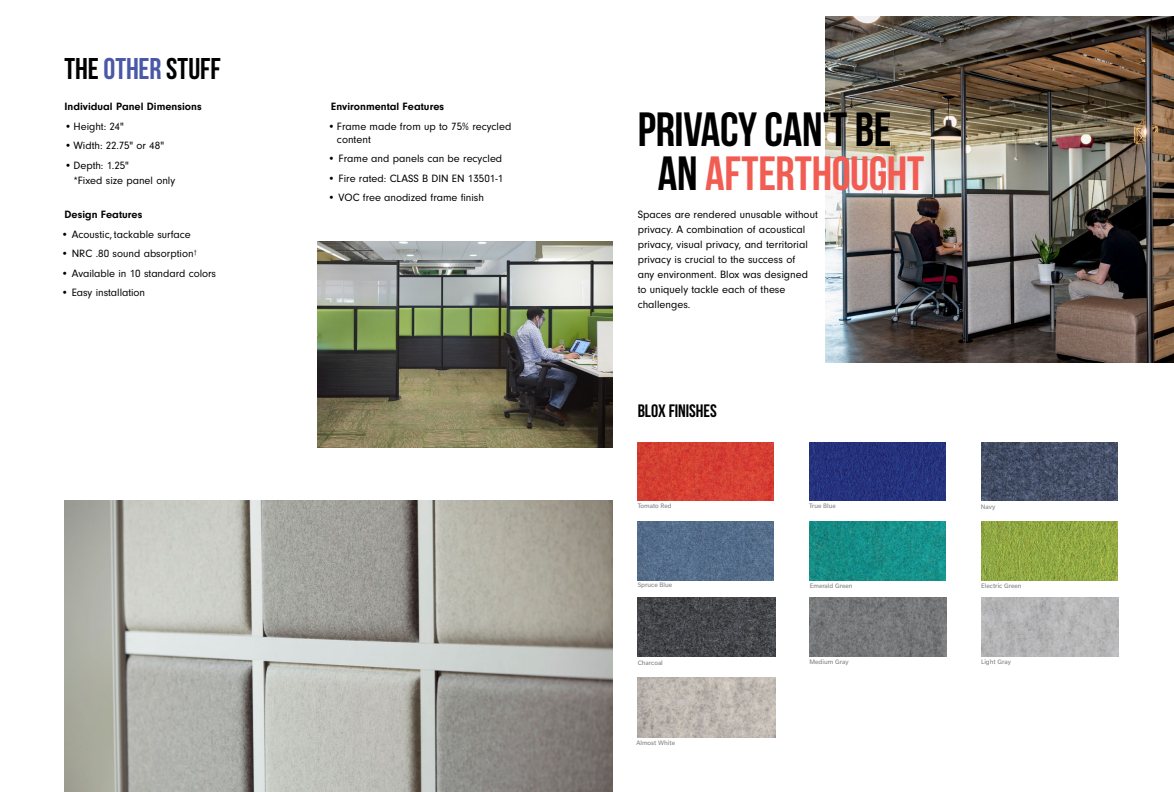
<style>
.page{position:relative;width:1174px;height:792px;background:#fff}
.page>*{position:absolute;margin:0;border:0;box-sizing:border-box;transform-origin:0 0}
.t1{font:700 48px/43.9px "Bebas Neue";letter-spacing:-.005em;color:#000}
.t2{font:700 30px "Bebas Neue";color:#000}
.t3{font:700 18px "Bebas Neue";letter-spacing:-.005em;color:#000}
.t4{font:11px/15px "Neuzeit Gro";color:#000}
.t5{font:700 11px "Neuzeit Gro";letter-spacing:.005em;color:#000}
.t6{font:7px "Slate Pro";color:#808285}
.s1{color:#4958a7}
.s2{color:#f15d52}
</style>
<div class="page">
<img style="left:64px;top:500px;width:548px;height:292px">
<img style="left:825px;top:17px;width:349px;height:345px">
<img style="left:317px;top:241px;width:295px;height:206px">
<img style="left:638px;top:442px;width:136px;height:58px">
<img style="left:809px;top:442px;width:136px;height:58px">
<img style="left:981px;top:442px;width:136px;height:58px">
<img style="left:638px;top:522px;width:136px;height:58px">
<img style="left:809px;top:522px;width:136px;height:58px">
<img style="left:981px;top:522px;width:136px;height:58px">
<img style="left:809px;top:597px;width:137px;height:59px">
<img style="left:981px;top:597px;width:137px;height:59px">
<img style="left:638px;top:597px;width:137px;height:59px">
<img style="left:638px;top:678px;width:137px;height:59px">
<h2 class="t2" style="left:64px;top:53px;width:158px">THE <span class="s1">OTHER</span> STUFF</h2>
<p class="t5" style="left:64px;top:100px;width:139px">Individual Panel Dimensions</p>
<p class="t4" style="left:64px;top:119px;width:61px">•Height: 24"</p>
<p class="t4" style="left:64px;top:138px;width:101px">• Width: 22.75" or 48"</p>
<p class="t4" style="left:73px;top:158px;width:103px;text-indent:-9px">•Depth: 1.25"<br>*Fixed size panel only</p>
<p class="t5" style="left:64px;top:208px;width:79px">Design Features</p>
<p class="t4" style="left:61px;top:227px;width:131px">• Acoustic, tackable surface</p>
<p class="t4" style="left:61px;top:246px;width:137px">• NRC .80 sound absorption<sup>†</sup></p>
<p class="t4" style="left:61px;top:266px;width:156px">• Available in 10 standard colors</p>
<p class="t4" style="left:61px;top:285px;width:85px">• Easy installation</p>
<p class="t5" style="left:331px;top:100px;width:114px">Environmental Features</p>
<p class="t4" style="left:337px;top:120px;width:176px;line-height:13.2px;text-indent:-9px">•Frame made from up to 75% recycled content</p>
<p class="t4" style="left:328px;top:152px;width:176px">• Frame and panels can be recycled</p>
<p class="t4" style="left:328px;top:171px;width:177px">• Fire rated: CLASS B DIN EN 13501-1</p>
<p class="t4" style="left:328px;top:191px;width:157px">• VOC free anodized frame finish</p>
<h1 class="t1" style="left:658px;top:107px;width:268px;text-indent:-20px">PRIVACY CAN'T BE<br>AN <span class="s2">AFTERTHOUGHT</span></h1>
<p class="t4" style="left:638px;top:207px;width:182px">Spaces are rendered unusable without privacy. A combination of acoustical privacy, visual privacy, and territorial privacy is crucial to the success of<br>any environment. Blox was designed to uniquely tackle each of these challenges.</p>
<h3 class="t3" style="left:638px;top:401px;width:81px">BLOX FINISHES</h3>
<p class="t6" style="left:638px;top:501px;width:36px">Tomato Red</p>
<p class="t6" style="left:809px;top:501px;width:28px">True Blue</p>
<p class="t6" style="left:981px;top:502px;width:16px">Navy</p>
<p class="t6" style="left:638px;top:581px;width:36px">Spruce Blue</p>
<p class="t6" style="left:810px;top:582px;width:44px">Emerald Green</p>
<p class="t6" style="left:981px;top:582px;width:42px">Electric Green</p>
<p class="t6" style="left:638px;top:658px;width:27px">Charcoal</p>
<p class="t6" style="left:809px;top:657px;width:41px">Medium Gray</p>
<p class="t6" style="left:981px;top:657px;width:31px">Light Gray</p>
<p class="t6" style="left:636px;top:739px;width:40px">Almost White</p>
</div>
